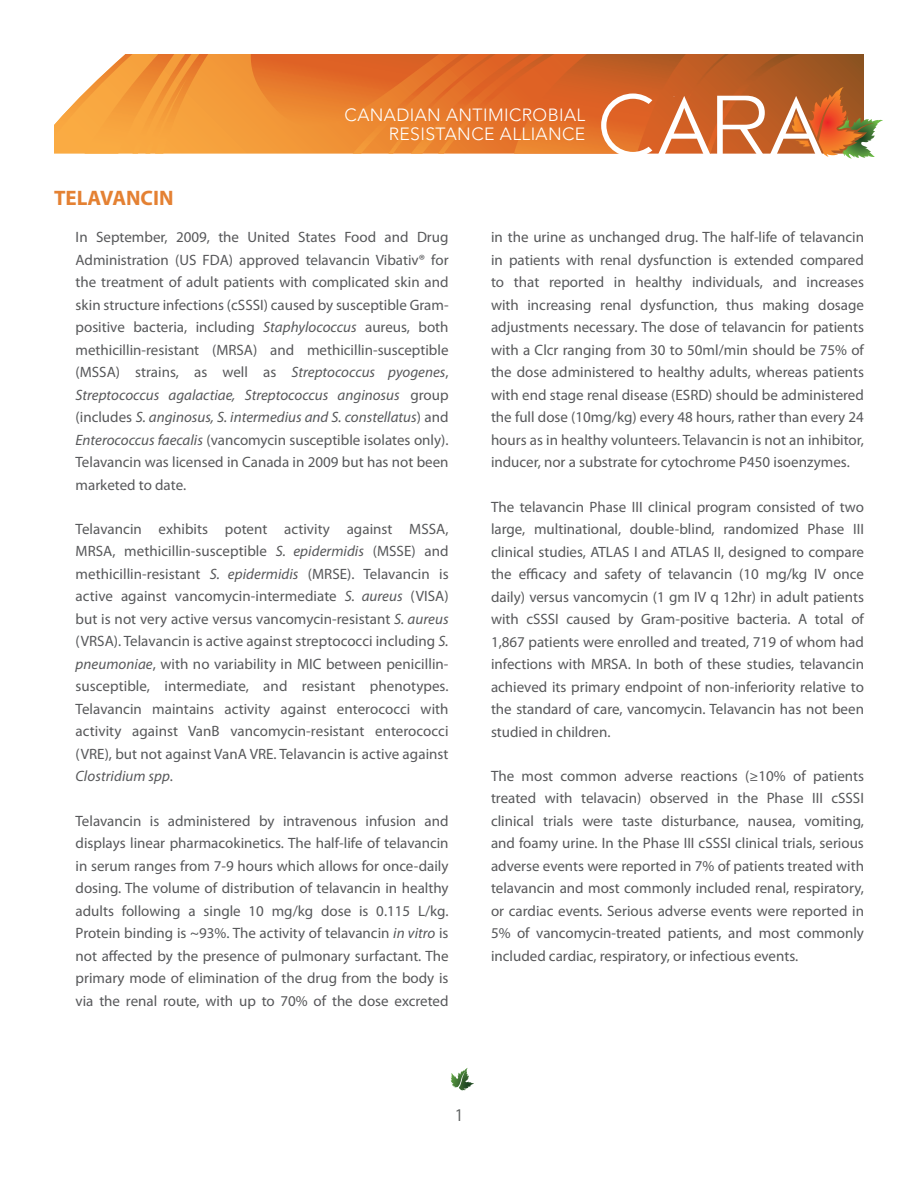
<style>
.page{position:relative;width:918px;height:1188px;background:#fff}
.page>*{position:absolute;margin:0;border:0;box-sizing:border-box;transform-origin:0 0}
.Article_Title{font:700 21px "Myriad Pro";color:#e48133}
.t1{font:condensed 18px "Myriad Pro";color:#5e6161}
.t2{font:300 17.55px/18.6px "Avenir";letter-spacing:.02em;color:#fff;text-align:right}
.Body_Copy{font:15px/22.5px "Myriad Pro";color:#57585a;text-align:justify}
.s1{font-style:italic}
</style>
<div class="page">
<svg style="left:800px;top:54px;width:76px;height:74px"></svg>
<svg style="left:54px;top:54px;width:746px;height:100px;background:#e58337"></svg>
<svg style="left:658px;top:96px;width:52px;height:58px"></svg>
<svg style="left:601px;top:94px;width:51px;height:60px"></svg>
<svg style="left:717px;top:87px;width:158px;height:72px"></svg>
<svg style="left:450px;top:1068px;width:24px;height:23px"></svg>
<p class="t2" style="left:345px;top:106px;width:242px">CANADIAN ANTIMICROBIAL<br>RESISTANCE ALLIANCE</p>
<p class="Article_Title" style="left:54px;top:184px;width:121px">TELAVANCIN</p>
<p class="Body_Copy" style="left:76px;top:226px;width:375px">In September, 2009, the United States Food and Drug Administration (US FDA) approved telavancin Vibativ® for the treatment of adult patients with complicated skin and skin structure infections (cSSSI) caused by susceptible Gram&shy;positive bacteria, including <span class="s1">Staphylococcus</span> aureus, both methicillin-resistant (MRSA) and methicillin-susceptible (MSSA) strains, as well as <span class="s1">Streptococcus pyogenes</span>, <span class="s1">Streptococcus agalactiae, Streptococcus anginosus</span> group (includes <span class="s1">S. anginosus, S. intermedius and S. constellatus</span>) and <span class="s1">Enterococcus faecalis</span> (vancomycin susceptible isolates only).<br>Telavancin was licensed in Canada in 2009 but has not been marketed to date.</p>
<p class="Body_Copy" style="left:76px;top:517px;width:375px">Telavancin exhibits potent activity against MSSA, MRSA, methicillin-susceptible <span class="s1">S. epidermidis</span> (MSSE) and methicillin-resistant <span class="s1">S. epidermidis</span> (MRSE). Telavancin is active against vancomycin-intermediate <span class="s1">S. aureus</span> (VISA) but is not very active versus vancomycin-resistant <span class="s1">S. aureus </span>(VRSA). Telavancin is active against streptococci including <span class="s1">S. pneumoniae</span>, with no variability in MIC between penicillin&shy;susceptible, intermediate, and resistant phenotypes.<br>Telavancin maintains activity against enterococci with activity against VanB vancomycin-resistant enterococci (VRE), but not against VanA VRE. Telavancin is active against <span class="s1">Clostridium spp</span>.</p>
<p class="Body_Copy" style="left:76px;top:809px;width:375px">Telavancin is administered by intravenous infusion and displays linear pharmacokinetics. The half-life of telavancin in serum ranges from 7-9 hours which allows for once-daily dosing. The volume of distribution of telavancin in healthy adults following a single 10 mg/kg dose is 0.115 L/kg.<br>Protein binding is ~93%. The activity of telavancin <span class="s1">in vitro</span> is not affected by the presence of pulmonary surfactant. The primary mode of elimination of the drug from the body is via the renal route, with up to 70% of the dose excreted</p>
<p class="Body_Copy" style="left:491px;top:226px;width:375px">in the urine as unchanged drug. The half-life of telavancin in patients with renal dysfunction is extended compared to that reported in healthy individuals, and increases with increasing renal dysfunction, thus making dosage adjustments necessary. The dose of telavancin for patients with a Clcr ranging from 30 to 50ml/min should be 75% of the dose administered to healthy adults, whereas patients with end stage renal disease (ESRD) should be administered the full dose (10mg/kg) every 48 hours, rather than every 24 hours as in healthy volunteers. Telavancin is not an inhibitor, inducer, nor a substrate for cytochrome P450 isoenzymes.</p>
<p class="Body_Copy" style="left:491px;top:495px;width:375px">The telavancin Phase III clinical program consisted of two large, multinational, double-blind, randomized Phase III clinical studies, ATLAS I and ATLAS II, designed to compare the efficacy and safety of telavancin (10 mg/kg IV once daily) versus vancomycin (1 gm IV q 12hr) in adult patients with cSSSI caused by Gram-positive bacteria. A total of 1,867 patients were enrolled and treated, 719 of whom had infections with MRSA. In both of these studies, telavancin achieved its primary endpoint of non-inferiority relative to the standard of care, vancomycin. Telavancin has not been studied in children.</p>
<p class="Body_Copy" style="left:491px;top:764px;width:375px">The most common adverse reactions (≥10% of patients treated with telavacin) observed in the Phase III cSSSI clinical trials were taste disturbance, nausea, vomiting, and foamy urine. In the Phase III cSSSI clinical trials, serious adverse events were reported in 7% of patients treated with telavancin and most commonly included renal, respiratory, or cardiac events. Serious adverse events were reported in 5% of vancomycin-treated patients, and most commonly included cardiac, respiratory, or infectious events.</p>
<p class="t1" style="left:456px;top:1104px;width:8px">1</p>
</div>
